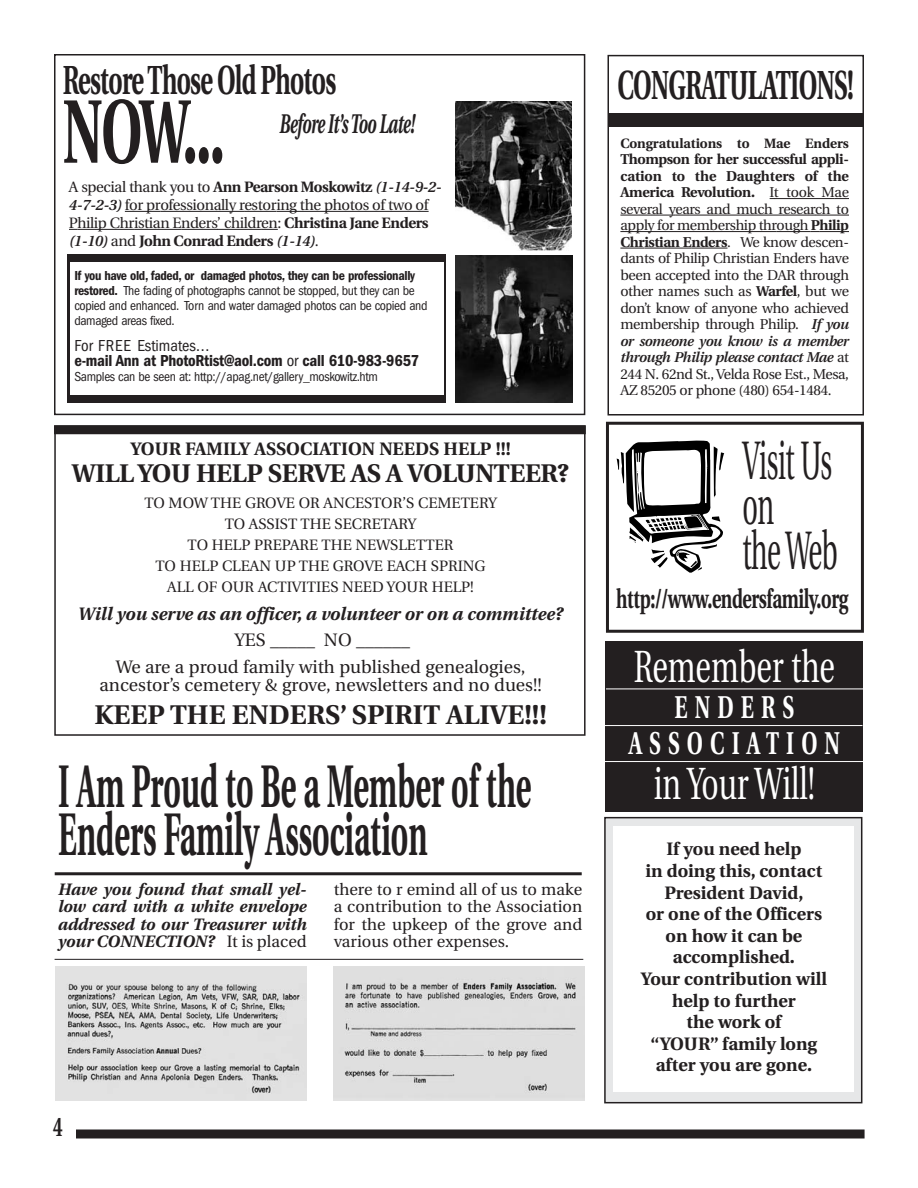
<style>
.page{position:relative;width:918px;height:1188px;background:#fff}
.page>*{position:absolute;margin:0;border:0;box-sizing:border-box;transform-origin:0 0}
.t1{font:700 90px "Utopia";color:#231f20;scale:.6 1}
.t2{font:700 60px "Utopia";color:#231f20;scale:.5 1}
.t3{font:54px/45px "Utopia";letter-spacing:-.015em;color:#231f20;scale:.5 1}
.t4{font:45px "Utopia";color:#fff;scale:.67 1}
.t5{font:700 40.5px "Utopia";letter-spacing:-.03em;color:#231f20;scale:.6 1}
.t6{font:700 31.5px/36px "Utopia";letter-spacing:.335em;color:#fff;text-align:center;scale:.67 1}
.t7{font:700 27px "Utopia";letter-spacing:-.02em;color:#231f20;scale:.67 1}
.t8{font:700 27px "Utopia";color:#231f20}
.t9{font:italic 700 27px "Utopia";letter-spacing:-.03em;color:#231f20;scale:.6 1}
.t10{font:700 25.5px "Utopia";letter-spacing:-.015em;color:#231f20}
.t11{font:700 18px/21.6px "Utopia";color:#231f20;text-align:center}
.t12{font:18px/27px "Utopia";color:#231f20;text-align:center}
.t13{font:italic 700 18px "Utopia";color:#231f20}
.t14{font:italic 700 16.5px/17.2px "Utopia";color:#231f20;text-align:justify}
.t15{font:16.5px/17.2px "Utopia";color:#231f20;text-align:justify}
.t16{font:600 condensed 16.5px/15px "Franklin Gothic";letter-spacing:-.015em;color:#231f20}
.t17{font:15px/18px "Utopia";letter-spacing:-.025em;color:#231f20}
.t18{font:15px/21px "Utopia";color:#231f20;text-align:center}
.t19{font:14.25px/16.5px "Utopia";letter-spacing:-.025em;color:#231f20;text-align:justify}
.t20{font:condensed 13.5px/15px "Franklin Gothic";letter-spacing:-.025em;color:#231f20}
.t21{font:700 13.5px "Utopia";letter-spacing:-.005em;color:#231f20}
.s1{font-weight:700}
.s2{font-weight:600;font-style:italic}
.s3{font-weight:600}
.s4{font-weight:400}
.s5{font-weight:400;font-style:normal}
</style>
<div class="page">
<div style="left:73px;top:1130px;width:792px;height:8px;background:#231f20"></div>
<div style="left:51px;top:1113px;width:25px;height:33px;background:#fff"></div>
<div style="left:605px;top:818px;width:257px;height:285px;background:#e6e7e8"></div>
<div style="left:604px;top:817px;width:258px;height:286px;border:2px solid #231f20"></div>
<div style="left:605px;top:641px;width:257px;height:171px;background:#231f20"></div>
<hr style="left:604px;top:725px;width:258px;height:1px;background:#fff">
<hr style="left:606px;top:689px;width:258px;height:1px;background:#fff">
<hr style="left:604px;top:761px;width:259px;height:1px;background:#fff">
<hr style="left:55px;top:872px;width:527px;height:3px;background:#231f20">
<hr style="left:55px;top:959px;width:528px;height:1px;background:#231f20">
<img style="left:56px;top:966px;width:251px;height:134px">
<img style="left:334px;top:966px;width:251px;height:134px">
<div style="left:614px;top:826px;width:240px;height:266px;background:#fff"></div>
<div style="left:606px;top:422px;width:258px;height:211px;border:3px solid #231f20"></div>
<svg style="left:617px;top:440px;width:107px;height:133px"></svg>
<div style="left:54px;top:425px;width:532px;height:311px;border:2px solid #231f20"></div>
<div style="left:54px;top:425px;width:532px;height:9px;background:#231f20"></div>
<div style="left:608px;top:55px;width:256px;height:361px;border:2px solid #231f20"></div>
<div style="left:609px;top:113px;width:254px;height:13px;background:#231f20"></div>
<hr style="left:774px;top:198px;width:61px;height:1px;background:#231f20">
<svg style="left:835px;top:198px;width:14px;height:1px"></svg>
<svg style="left:620px;top:215px;width:55px;height:1px"></svg>
<hr style="left:675px;top:215px;width:109px;height:1px;background:#231f20">
<hr style="left:783px;top:215px;width:32px;height:1px;background:#231f20">
<hr style="left:815px;top:215px;width:34px;height:1px;background:#231f20">
<hr style="left:620px;top:231px;width:157px;height:1px;background:#231f20">
<hr style="left:777px;top:231px;width:34px;height:1px;background:#231f20">
<hr style="left:819px;top:231px;width:30px;height:1px;background:#231f20">
<svg style="left:620px;top:248px;width:24px;height:1px"></svg>
<hr style="left:644px;top:248px;width:47px;height:1px;background:#231f20">
<hr style="left:691px;top:248px;width:37px;height:1px;background:#231f20">
<div style="left:54px;top:54px;width:531px;height:361px;border:2px solid #231f20"></div>
<img style="left:456px;top:102px;width:116px;height:149px">
<img style="left:456px;top:256px;width:116px;height:147px">
<hr style="left:125px;top:211px;width:35px;height:1px;background:#231f20">
<hr style="left:160px;top:211px;width:85px;height:1px;background:#231f20">
<hr style="left:244px;top:211px;width:32px;height:1px;background:#231f20">
<hr style="left:276px;top:211px;width:153px;height:1px;background:#231f20">
<hr style="left:78px;top:229px;width:56px;height:1px;background:#231f20">
<hr style="left:134px;top:229px;width:47px;height:1px;background:#231f20">
<hr style="left:181px;top:229px;width:37px;height:1px;background:#231f20">
<hr style="left:217px;top:229px;width:45px;height:1px;background:#231f20">
<svg style="left:261px;top:229px;width:17px;height:1px"></svg>
<div style="left:67px;top:255px;width:379px;height:148px;background:#231f20"></div>
<div style="left:70px;top:262px;width:373px;height:132px;background:#fff"></div>
<h3 class="t5" style="left:63px;top:64px;width:457px">Restore Those Old Photos</h3>
<h1 class="t1" style="left:63px;top:96px;width:272px">NOW...</h1>
<h3 class="t9" style="left:279px;top:113px;width:227px">Before It’s Too Late!</h3>
<p class="t17" style="left:69px;top:179px;width:374px">A special thank you to <span class="s1">Ann Pearson Moskowitz</span> <span class="s2">(1-14-9-2- 4-7-2-3)</span> for professionally restoring the photos of two of Philip Christian Enders’ children: <span class="s1">Christina Jane Enders </span><span class="s2">(1-10)</span> and <span class="s1">John Conrad Enders</span> <span class="s2">(1-14)</span>.</p>
<p class="t20" style="left:74px;top:269px;width:355px"><span class="s3">If you have old, faded, or damaged photos, they can be professionally restored.</span> The fading of photographs cannot be stopped, but they can be copied and enhanced. Torn and water damaged photos can be copied and damaged areas fixed.</p>
<p class="t16" style="left:74px;top:339px;width:346px"><span class="s4">For FREE Estimates...<br></span>e-mail Ann at PhotoRtist@aol.com <span class="s4">or</span> call 610-983-9657</p>
<p class="t20" style="left:74px;top:370px;width:305px">Samples can be seen at: http://apag.net/gallery_moskowitz.htm</p>
<p class="t11" style="left:130px;top:440px;width:382px">YOUR FAMILY ASSOCIATION NEEDS HELP !!!</p>
<h3 class="t10" style="left:72px;top:463px;width:499px">WILL YOU HELP SERVE AS A VOLUNTEER?</h3>
<p class="t18" style="left:144px;top:493px;width:354px">TO MOW THE GROVE OR ANCESTOR’S CEMETERY TO ASSIST THE SECRETARY<br>TO HELP PREPARE THE NEWSLETTER<br>TO HELP CLEAN UP THE GROVE EACH SPRING ALL OF OUR ACTIVITIES NEED YOUR HELP!</p>
<p class="t13" style="left:78px;top:607px;width:486px">Will you serve as an officer, a volunteer or on a committee?</p>
<p class="t12" style="left:116px;top:628px;width:411px">YES _____ NO ______<br>We are a proud family with published genealogies,</p>
<p class="t12" style="left:99px;top:673px;width:444px">ancestor’s cemetery &amp; grove, newsletters and no dues!!</p>
<h3 class="t8" style="left:94px;top:704px;width:454px">KEEP THE ENDERS’ SPIRIT ALIVE!!!</h3>
<h3 class="t5" style="left:617px;top:69px;width:396px">CONGRATULATIONS!</h3>
<p class="t21" style="left:620px;top:138px;width:230px">Congratulations to Mae Enders</p>
<p class="t19" style="left:620px;top:152px;width:230px"><span class="s1">Thompson for her successful appli&shy;cation to the Daughters of the America Revolution.</span> It took Mae several years and much research to apply for membership through <span class="s1">Philip Christian Enders</span>. We know descen&shy;dants of Philip Christian Enders have been accepted into the DAR through other names such as <span class="s1">Warfel</span>, but we don’t know of anyone who achieved membership through Philip. <span class="s2">If you or someone you know is a member through Philip please contact Mae</span> at 244 N. 62nd St., Velda Rose Est., Mesa, AZ 85205 or phone (480) 654-1484.</p>
<h3 class="t3" style="left:742px;top:443px;width:193px">Visit Us on<br>the Web</h3>
<h3 class="t7" style="left:616px;top:588px;width:348px">http://www.endersfamily.org</h3>
<h3 class="t4" style="left:634px;top:649px;width:302px">Remember the</h3>
<h3 class="t6" style="left:629px;top:692px;width:317px">ENDERS<br>ASSOCIATION</h3>
<h2 class="t2" style="left:58px;top:762px;width:948px">I Am Proud to Be a Member of the</h2>
<h3 class="t4" style="left:654px;top:766px;width:242px">in Your Will!</h3>
<h2 class="t2" style="left:58px;top:810px;width:740px">Enders Family Association</h2>
<p class="t14" style="left:58px;top:882px;width:250px">Have you found that small yel&shy;low card with a white envelope addressed to our Treasurer with your CONNECTION? <span class="s5">It is placed</span></p>
<p class="t15" style="left:334px;top:882px;width:250px">there to r emind all of us to make a contribution to the Association for the upkeep of the grove and various other expenses.</p>
<p class="t11" style="left:641px;top:840px;width:188px">If you need help<br>in doing this, contact<br>President David,<br>or one of the Officers on how it can be accomplished.<br>Your contribution will help to further<br>the work of<br>“YOUR” family long after you are gone.</p>
<h3 class="t7" style="left:53px;top:1116px;width:17px">4</h3>
</div>
